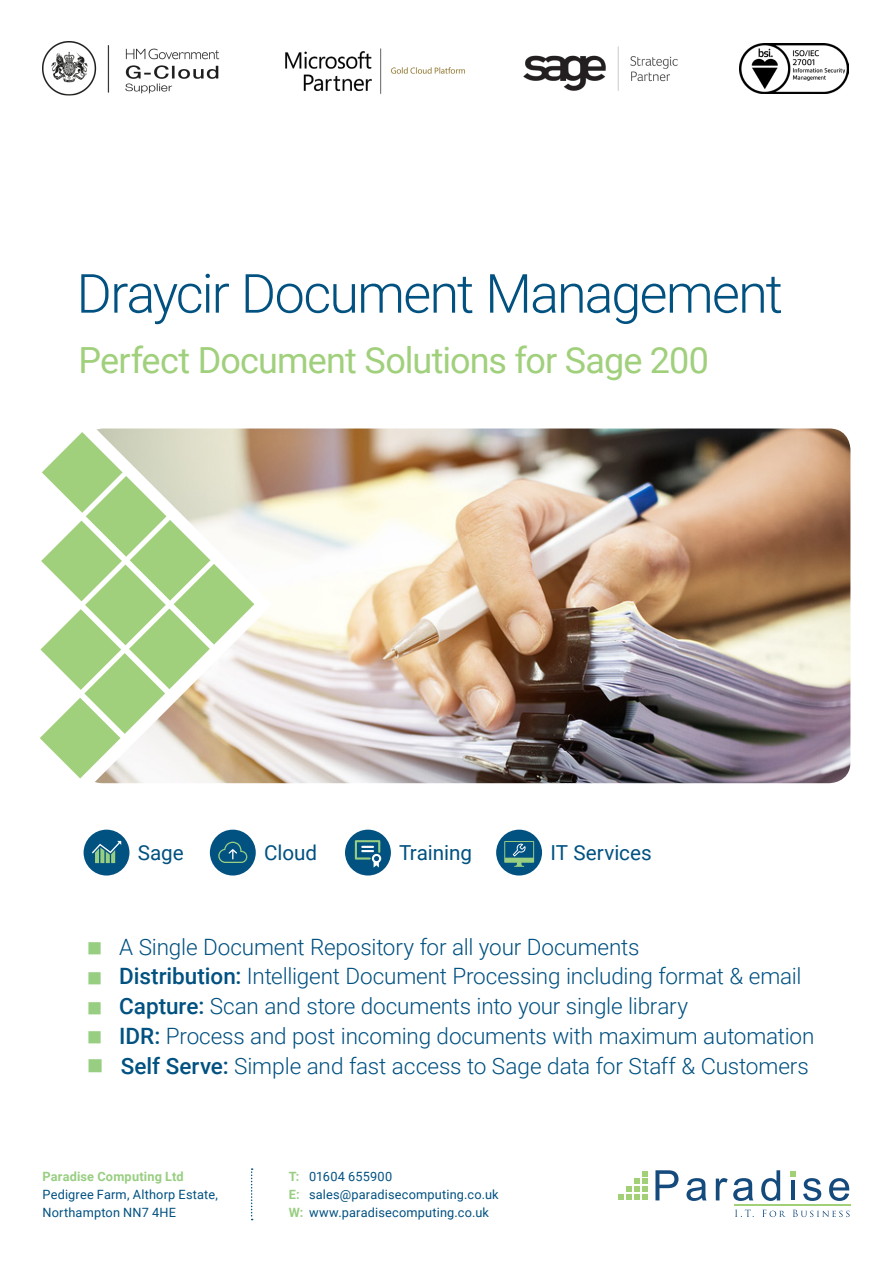
<style>
.page{position:relative;width:893px;height:1263px;background:#fff}
.page>*{position:absolute;margin:0;border:0;box-sizing:border-box;transform-origin:0 0}
.t1{font:300 54px "Roboto";letter-spacing:-.035em;color:#015181}
.t2{font:36px "Roboto";letter-spacing:-.025em;color:#a1d07c}
.t3{font:300 22.5px "Roboto";letter-spacing:-.01em;color:#015181}
.t4{font:20.7px "Roboto";color:#015181}
.Bulleted_list{font:12.75px "Roboto";letter-spacing:.015em;color:#015181}
.Bulleted_list-2{font:700 12.75px "Roboto";letter-spacing:.015em;color:#98ce81}
.s1{font-weight:500}
.s2{font-weight:700;color:#98ce81}
</style>
<div class="page">
<img style="left:272px;top:428px;width:578px;height:355px">
<img style="left:43px;top:42px;width:177px;height:54px">
<img style="left:523px;top:46px;width:155px;height:45px">
<img style="left:740px;top:43px;width:108px;height:51px">
<svg style="left:80px;top:428px;width:192px;height:356px"></svg>
<svg style="left:40px;top:432px;width:214px;height:346px"></svg>
<div style="left:84px;top:830px;width:45px;height:45px;background:#015181;border-radius:50%"></div>
<svg style="left:92px;top:841px;width:29px;height:22px"></svg>
<div style="left:210px;top:830px;width:46px;height:45px;background:#015181;border-radius:50%"></div>
<svg style="left:218px;top:842px;width:29px;height:21px"></svg>
<div style="left:345px;top:830px;width:46px;height:45px;background:#015181;border-radius:50%"></div>
<svg style="left:355px;top:840px;width:26px;height:27px"></svg>
<div style="left:496px;top:830px;width:46px;height:45px;background:#015181;border-radius:50%"></div>
<svg style="left:504px;top:841px;width:30px;height:26px"></svg>
<img style="left:285px;top:48px;width:180px;height:46px">
<svg style="left:655px;top:1170px;width:23px;height:30px"></svg>
<svg style="left:686px;top:1178px;width:21px;height:23px"></svg>
<svg style="left:716px;top:1178px;width:37px;height:23px"></svg>
<svg style="left:761px;top:1170px;width:19px;height:31px"></svg>
<hr style="left:791px;top:1180px;width:3px;height:20px;background:#144a7c">
<svg style="left:803px;top:1178px;width:18px;height:23px"></svg>
<svg style="left:829px;top:1178px;width:20px;height:23px"></svg>
<svg style="left:790px;top:1171px;width:5px;height:5px"></svg>
<svg style="left:735px;top:1209px;width:19px;height:8px"></svg>
<svg style="left:762px;top:1209px;width:24px;height:8px"></svg>
<svg style="left:793px;top:1210px;width:57px;height:7px"></svg>
<hr style="left:734px;top:1205px;width:116px;height:1px;background:#a1d076">
<svg style="left:618px;top:1171px;width:29px;height:29px"></svg>
<svg style="left:251px;top:1168px;width:2px;height:52px"></svg>
<p class="t1" style="left:76px;top:256px;width:708px">Draycir Document Management</p>
<p class="t2" style="left:79px;top:335px;width:632px">Perfect Document Solutions for Sage 200</p>
<p class="t4" style="left:138px;top:838px;width:48px">Sage</p>
<p class="t4" style="left:264px;top:838px;width:55px">Cloud</p>
<p class="t4" style="left:399px;top:838px;width:74px">Training</p>
<p class="t4" style="left:550px;top:838px;width:103px">IT Services</p>
<p class="t3" style="left:119px;top:931px;width:522px">A Single Document Repository for all your Documents</p>
<p class="t3" style="left:119px;top:960px;width:684px"><span class="s1">Distribution:</span> Intelligent Document Processing including format &amp; email</p>
<p class="t3" style="left:119px;top:990px;width:570px"><span class="s1">Capture:</span> Scan and store documents into your single library</p>
<p class="t3" style="left:119px;top:1020px;width:697px"><span class="s1">IDR:</span> Process and post incoming documents with maximum automation</p>
<p class="t3" style="left:121px;top:1050px;width:689px"><span class="s1">Self Serve:</span> Simple and fast access to Sage data for Staff &amp; Customers</p>
<p class="Bulleted_list-2" style="left:43px;top:1167px;width:143px">Paradise Computing Ltd</p>
<p class="Bulleted_list" style="left:43px;top:1185px;width:177px">Pedigree Farm, Althorp Estate,</p>
<p class="Bulleted_list" style="left:43px;top:1204px;width:135px">Northampton NN7 4HE</p>
<p class="Bulleted_list" style="left:289px;top:1167px;width:105px"><span class="s2">T:</span> 01604 655900</p>
<p class="Bulleted_list" style="left:289px;top:1185px;width:211px"><span class="s2">E:</span> sales@paradisecomputing.co.uk</p>
<p class="Bulleted_list" style="left:289px;top:1204px;width:202px"><span class="s2">W:</span> www.paradisecomputing.co.uk</p>
</div>
